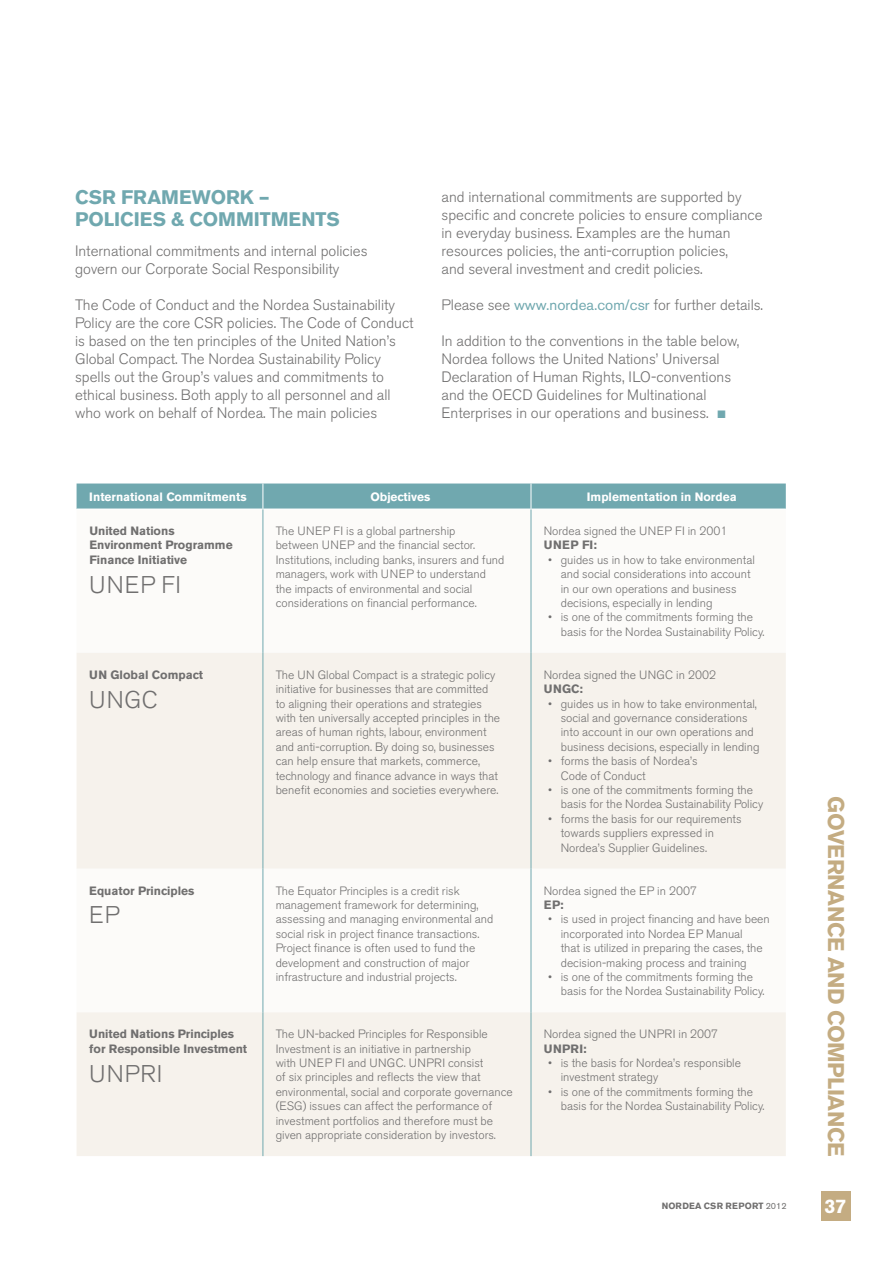
<style>
.page{position:relative;width:893px;height:1263px;background:#fff}
.page>*{position:absolute;margin:0;border:0;box-sizing:border-box;transform-origin:0 0}
.t1{font:300 24px "Akzidenz Grotesk Nordea";letter-spacing:.04em;color:#706f6f}
.t2{font:700 22.5px "Akzidenz Grotesk Nordea";letter-spacing:-.02em;color:#c4ac82}
.t3{font:700 19.5px "Akzidenz Grotesk Nordea";letter-spacing:.005em;color:#70a8af}
.t4{font:700 19.5px "Akzidenz Grotesk Nordea";color:#fff}
.t5{font:300 15px/18px "Akzidenz Grotesk Nordea";color:#706f6f}
.t6{font:300 12px/14.4px "Akzidenz Grotesk Nordea";color:#706f6f}
.t7{font:700 12px/14.4px "Akzidenz Grotesk Nordea";color:#706f6f}
.t8{font:700 12px "Akzidenz Grotesk Nordea";color:#fff}
.t9{font:700 9px "Akzidenz Grotesk Nordea";letter-spacing:.02em;color:#706f6f}
.s1{font-weight:400;color:#70a8af}
.s2{color:#70a8af}
.s3{font-weight:400}
</style>
<div class="page">
<svg style="left:77px;top:653px;width:709px;height:503px;fill:#f6f2ec"></svg>
<svg style="left:77px;top:483px;width:709px;height:26px;background:#75abb2"></svg>
<hr style="left:263px;top:509px;width:1px;height:144px;background:#70a8af">
<hr style="left:531px;top:509px;width:1px;height:144px;background:#70a8af">
<hr style="left:263px;top:653px;width:1px;height:215px;background:#70a8af">
<hr style="left:531px;top:653px;width:1px;height:215px;background:#70a8af">
<hr style="left:263px;top:868px;width:1px;height:144px;background:#70a8af">
<hr style="left:531px;top:868px;width:1px;height:144px;background:#70a8af">
<hr style="left:263px;top:1012px;width:1px;height:144px;background:#70a8af">
<hr style="left:531px;top:1012px;width:1px;height:144px;background:#70a8af">
<div style="left:821px;top:1191px;width:29px;height:29px;background:#c4ac82"></div>
<h3 class="t3" style="left:75px;top:186px;width:120px">CSR framewor</h3>
<h3 class="t3" style="left:240px;top:186px;width:31px">k –</h3>
<h3 class="t3" style="left:75px;top:208px;width:51px">Po licies</h3>
<h3 class="t3" style="left:171px;top:208px;width:131px">&amp; Commitments</h3>
<p class="t5" style="left:75px;top:243px;width:294px">International commitments and internal policies govern our Corporate Social Responsibility</p>
<p class="t5" style="left:75px;top:297px;width:340px">The Code of Conduct and the Nordea Sustainability Policy are the core CSR policies. The Code of Conduct is based on the ten principles of the United Nation’s Global Compact. The Nordea Sustainability Policy spells out the Group’s values and commitments to ethical business. Both apply to all personnel and all who work on behalf of Nordea. The main policies</p>
<p class="t5" style="left:441px;top:189px;width:322px">and international commitments are supported by specific and concrete policies to ensure compliance in everyday business. Examples are the human resources policies, the anti-corruption policies,<br>and several investment and credit policies.</p>
<p class="t5" style="left:441px;top:297px;width:323px">Please see <span class="s1">www.nordea.com/csr</span> for further details.</p>
<p class="t5" style="left:441px;top:333px;width:299px">In addition to the conventions in the table below, Nordea follows the United Nations’ Universal Declaration of Human Rights, ILO-conventions and the OECD Guidelines for Multinational Enterprises in our operations and business. <span class="s2">■</span></p>
<p class="t8" style="left:89px;top:490px;width:159px">International Commitments</p>
<p class="t8" style="left:370px;top:490px;width:62px">Objectives</p>
<p class="t8" style="left:587px;top:490px;width:151px">Implementation in Nordea</p>
<p class="t7" style="left:89px;top:524px;width:145px">United Nations<br>Environment Programme<br>Finance Initiative</p>
<h1 class="t1" style="left:89px;top:571px;width:93px">UNEP FI</h1>
<p class="t6" style="left:276px;top:524px;width:230px">The UNEP FI is a global partnership<br>between UNEP and the financial sector.<br>Institutions, including banks, insurers and fund managers, work with UNEP to understand the impacts of environmental and social considerations on financial performance.</p>
<p class="t6" style="left:544px;top:524px;width:185px">Nordea signed the UNEP FI in 2001</p>
<p class="t7" style="left:544px;top:538px;width:55px">UNEP FI:</p>
<p class="t6" style="left:561px;top:553px;width:196px;text-indent:-13px">• guides us in how to take environmental and social considerations into account in our own operations and business decisions, especially in lending</p>
<p class="t6" style="left:561px;top:610px;width:205px;text-indent:-13px">• is one of the commitments forming the basis for the Nordea Sustainability Policy.</p>
<p class="t7" style="left:89px;top:667px;width:115px">U N Global Compact</p>
<h1 class="t1" style="left:89px;top:686px;width:70px">UNGC</h1>
<p class="t6" style="left:276px;top:668px;width:226px">The UN Global Compact is a strategic policy initiative for businesses that are committed to aligning their operations and strategies with ten universally accepted principles in the areas of human rights, labour, environment and anti-corruption. By doing so, businesses can help ensure that markets, commerce, technology and finance advance in ways that benefit economies and societies everywhere.</p>
<p class="t6" style="left:544px;top:668px;width:174px">Nordea signed the UNGC in 2002</p>
<p class="t7" style="left:544px;top:682px;width:41px">UNGC:</p>
<p class="t6" style="left:561px;top:696px;width:200px;text-indent:-13px">• guides us in how to take environmental, social and governance considerations into account in our own operations and business decisions, especially in lending</p>
<p class="t6" style="left:561px;top:754px;width:138px;text-indent:-13px">• forms the basis of Nordea’s<br>Code of Conduct</p>
<p class="t6" style="left:561px;top:783px;width:204px;text-indent:-13px">• is one of the commitments forming the basis for the Nordea Sustainability Policy</p>
<p class="t6" style="left:561px;top:812px;width:182px;text-indent:-13px">• forms the basis for our requirements towards suppliers expressed in<br>Nordea’s Supplier Guidelines.</p>
<p class="t7" style="left:89px;top:883px;width:107px">Equator Principles</p>
<h1 class="t1" style="left:89px;top:902px;width:32px">EP</h1>
<p class="t6" style="left:276px;top:883px;width:219px">The Equator Principles is a credit risk management framework for determining, assessing and managing environmental and social risk in project finance transactions.<br>Project finance is often used to fund the development and construction of major infrastructure and industrial projects.</p>
<p class="t6" style="left:544px;top:883px;width:155px">Nordea signed the EP in 2007</p>
<p class="t7" style="left:544px;top:898px;width:22px">EP:</p>
<p class="t6" style="left:561px;top:912px;width:211px;text-indent:-13px">• is used in project financing and have been incorporated into Nordea EP Manual<br>that is utilized in preparing the cases, the decision-making process and training</p>
<p class="t6" style="left:561px;top:970px;width:205px;text-indent:-13px">• is one of the commitments forming the basis for the Nordea Sustainability Policy.</p>
<p class="t7" style="left:89px;top:1027px;width:159px">United Nations Principles for Responsible Investment</p>
<h1 class="t1" style="left:89px;top:1060px;width:75px">UNPRI</h1>
<p class="t6" style="left:276px;top:1027px;width:239px">The UN-backed Principles for Responsible Investment is an initiative in partnership<br>with UNEP FI and UNGC. UNPRI consist<br>of six principles and reflects the view that environmental, social and corporate governance (ESG) issues can affect the performance of investment portfolios and therefore must be given appropriate consideration by investors.</p>
<p class="t6" style="left:544px;top:1027px;width:176px">Nordea signed the UNPRI in 2007</p>
<p class="t7" style="left:544px;top:1041px;width:45px">UNPRI:</p>
<p class="t6" style="left:561px;top:1056px;width:182px;text-indent:-13px">• is the basis for Nordea’s responsible investment strategy</p>
<p class="t6" style="left:561px;top:1085px;width:205px;text-indent:-13px">• is one of the commitments forming the basis for the Nordea Sustainability Policy.</p>
<h2 class="t2" style="left:849px;top:796px;width:360px;rotate:90deg">Governance and compliance</h2>
<p class="t9" style="left:662px;top:1200px;width:126px">NORDEA CSR REPORT <span class="s3">2012</span></p>
<h3 class="t4" style="left:825px;top:1195px;width:23px">37</h3>
</div>
